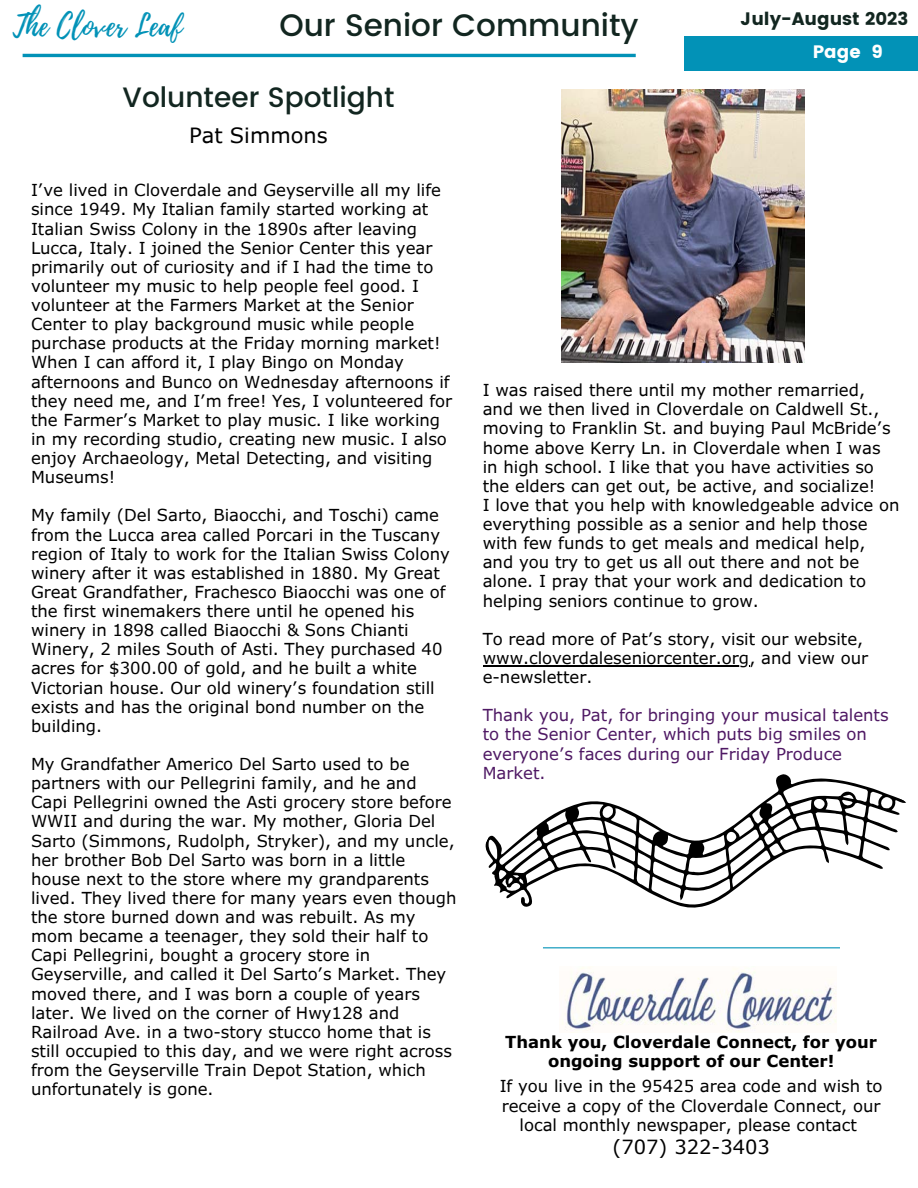
<style>
.page{position:relative;width:918px;height:1188px;background:#fff}
.page>*{position:absolute;margin:0;border:0;box-sizing:border-box;transform-origin:0 0}
.t1{font:500 31.05px "Poppins";color:#122620}
.t2{font:30px "Playlist Script";color:#0292b7}
.t3{font:500 28.05px "Poppins";color:#122620}
.t4{font:21px "Verdana Pro";color:#000}
.t5{font:19.5px "Verdana Pro";color:#000}
.t6{font:18px "Poppins";color:#122620}
.t7{font:18px "Poppins";color:#fff}
.t8{font:16.5px/19.2px "Verdana Pro";color:#000}
.t9{font:16.5px/19.2px "Verdana Pro";color:#4f1964}
.t10{font:700 16.5px/19.5px "Verdana Pro";color:#000;text-align:center}
</style>
<div class="page">
<div style="left:684px;top:36px;width:234px;height:35px;background:#0292b7"></div>
<hr style="left:23px;top:54px;width:613px;height:3px;background:#0292b7">
<img style="left:562px;top:89px;width:243px;height:274px">
<svg style="left:483px;top:665px;width:423px;height:368px"></svg>
<hr style="left:483px;top:665px;width:266px;height:1px;background:#000">
<p class="t2" style="left:13px;top:5px;width:171px">The Clover Leaf</p>
<p class="t6" style="left:741px;top:9px;width:169px">July-August 2023</p>
<p class="t7" style="left:813px;top:42px;width:72px">Page 9</p>
<p class="t1" style="left:279px;top:8px;width:361px">Our Senior Community</p>
<p class="t3" style="left:123px;top:81px;width:273px">Volunteer Spotlight</p>
<p class="t4" style="left:189px;top:122px;width:140px">Pat Simmons</p>
<p class="t8" style="left:31px;top:180px;width:423px">I’ve lived in Cloverdale and Geyserville all my life since 1949. My Italian family started working at Italian Swiss Colony in the 1890s after leaving Lucca, Italy. I joined the Senior Center this year primarily out of curiosity and if I had the time to volunteer my music to help people feel good. I volunteer at the Farmers Market at the Senior Center to play background music while people purchase products at the Friday morning market!<br>When I can afford it, I play Bingo on Monday afternoons and Bunco on Wednesday afternoons if they need me, and I’m free! Yes, I volunteered for the Farmer’s Market to play music. I like working in my recording studio, creating new music. I also enjoy Archaeology, Metal Detecting, and visiting Museums!</p>
<p class="t8" style="left:31px;top:505px;width:420px">My family (Del Sarto, Biaocchi, and Toschi) came from the Lucca area called Porcari in the Tuscany region of Italy to work for the Italian Swiss Colony winery after it was established in 1880. My Great Great Grandfather, Frachesco Biaocchi was one of the first winemakers there until he opened his winery in 1898 called Biaocchi &amp; Sons Chianti Winery, 2 miles South of Asti. They purchased 40 acres for $300.00 of gold, and he built a white Victorian house. Our old winery’s foundation still exists and has the original bond number on the building.</p>
<p class="t8" style="left:31px;top:754px;width:427px">My Grandfather Americo Del Sarto used to be partners with our Pellegrini family, and he and Capi Pellegrini owned the Asti grocery store before WWII and during the war. My mother, Gloria Del Sarto (Simmons, Rudolph, Stryker), and my uncle, her brother Bob Del Sarto was born in a little house next to the store where my grandparents lived. They lived there for many years even though the store burned down and was rebuilt. As my mom became a teenager, they sold their half to Capi Pellegrini, bought a grocery store in Geyserville, and called it Del Sarto’s Market. They moved there, and I was born a couple of years later. We lived on the corner of Hwy128 and Railroad Ave. in a two-story stucco home that is still occupied to this day, and we were right across from the Geyserville Train Depot Station, which unfortunately is gone.</p>
<p class="t8" style="left:483px;top:380px;width:410px">I was raised there until my mother remarried, and we then lived in Cloverdale on Caldwell St., moving to Franklin St. and buying Paul McBride’s home above Kerry Ln. in Cloverdale when I was in high school. I like that you have activities so the elders can get out, be active, and socialize!</p>
<p class="t8" style="left:483px;top:495px;width:418px">I love that you help with knowledgeable advice on everything possible as a senior and help those with few funds to get meals and medical help, and you try to get us all out there and not be alone. I pray that your work and dedication to helping seniors continue to grow.</p>
<p class="t8" style="left:483px;top:629px;width:387px">To read more of Pat’s story, visit our website, www.cloverdaleseniorcenter.org, and view our</p>
<p class="t8" style="left:483px;top:667px;width:111px">e-newsletter.</p>
<p class="t9" style="left:483px;top:705px;width:408px">Thank you, Pat, for bringing your musical talents to the Senior Center, which puts big smiles on everyone’s faces during our Friday Produce Market.</p>
<p class="t10" style="left:505px;top:1032px;width:373px">Thank you, Cloverdale Connect, for your ongoing support of our Center!</p>
<p class="t8" style="left:500px;top:1076px;width:384px;text-align:center">If you live in the 95425 area code and wish to receive a copy of the Cloverdale Connect, our local monthly newspaper, please contact</p>
<p class="t5" style="left:613px;top:1134px;width:159px">(707) 322-3403</p>
</div>
